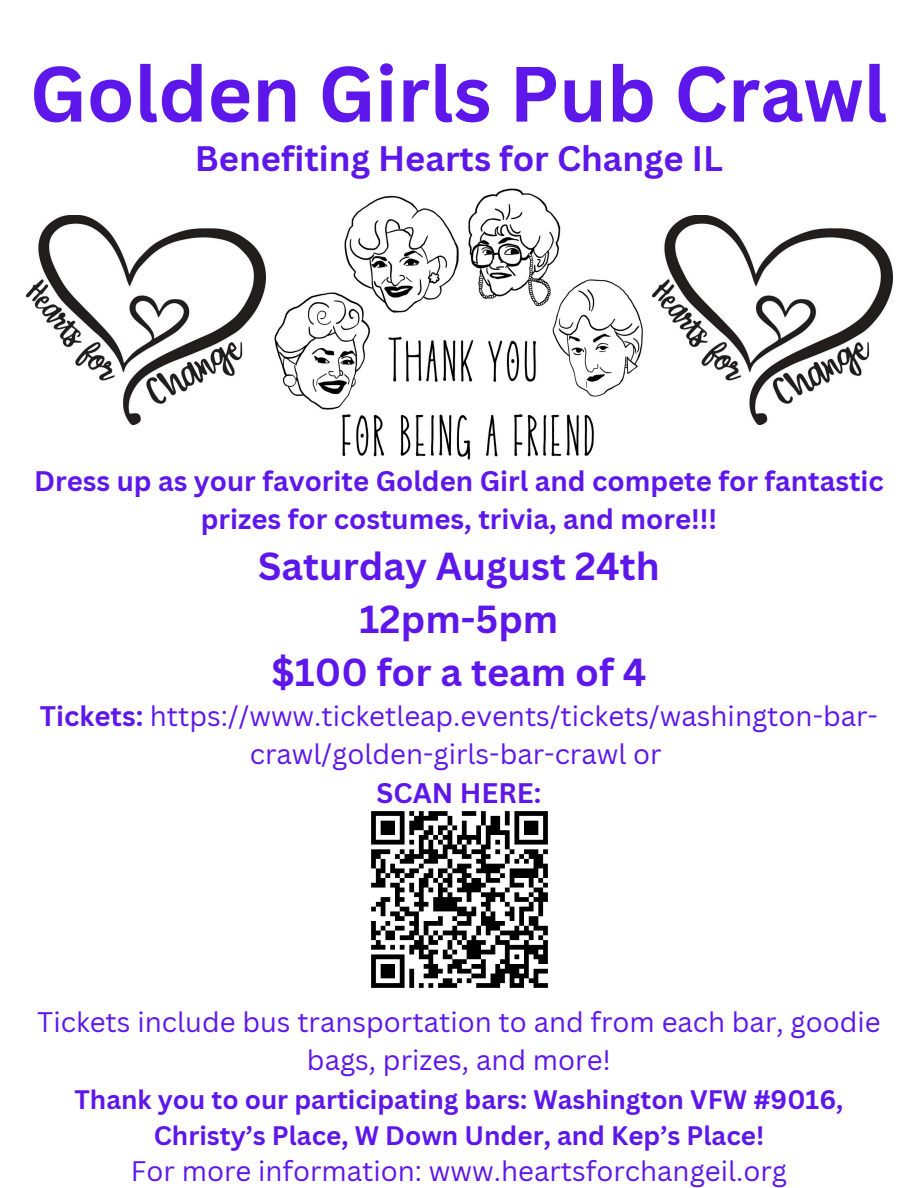
<style>
.page{position:relative;width:918px;height:1188px;background:#fff}
.page>*{position:absolute;margin:0;border:0;box-sizing:border-box;transform-origin:0 0}
.t1{font:700 76.5px "Canva Sans";color:#5e17eb}
.t2{font:700 38.1px "Canva Sans";color:#5e17eb}
.t3{font:700 34.5px "Canva Sans";color:#5e17eb}
.t4{font:27.6px/38.2px "Canva Sans";color:#5e17eb;text-align:center}
.t5{font:700 27.6px/38.2px "Canva Sans";color:#5e17eb;text-align:center}
.t6{font:700 26.1px/36px "Canva Sans";color:#5e17eb;text-align:center}
.s1{font-weight:700}
</style>
<div class="page">
<img style="left:274px;top:188px;width:369px;height:272px">
<img style="left:371px;top:811px;width:177px;height:177px">
<img style="left:26px;top:215px;width:240px;height:209px">
<img style="left:652px;top:215px;width:240px;height:209px">
<p class="t1" style="left:30px;top:40px;width:859px">Golden Girls Pub Crawl</p>
<p class="t3" style="left:195px;top:134px;width:530px">Benefiting Hearts for Change IL</p>
<p class="t5" style="left:34px;top:461px;width:851px">Dress up as your favorite Golden Girl and compete for fantastic prizes for costumes, trivia, and more!!!</p>
<p class="t2" style="left:258px;top:539px;width:403px">Saturday August 24th</p>
<p class="t2" style="left:360px;top:592px;width:200px">12pm-5pm</p>
<p class="t2" style="left:271px;top:645px;width:377px">$100 for a team of 4</p>
<p class="t4" style="left:40px;top:696px;width:840px"><span class="s1">Tickets:</span> https://www.ticketleap.events/tickets/washington-bar&shy;crawl/golden-girls-bar-crawl or</p>
<p class="t5" style="left:377px;top:773px;width:166px">SCAN HERE:</p>
<p class="t4" style="left:37px;top:1002px;width:845px">Tickets include bus transportation to and from each bar, goodie bags, prizes, and more!</p>
<p class="t6" style="left:75px;top:1081px;width:770px">Thank you to our participating bars: Washington VFW #9016,<br>Christy’s Place, W Down Under, and Kep’s Place!</p>
<p class="t4" style="left:131px;top:1151px;width:658px">For more information: www.heartsforchangeil.org</p>
</div>
